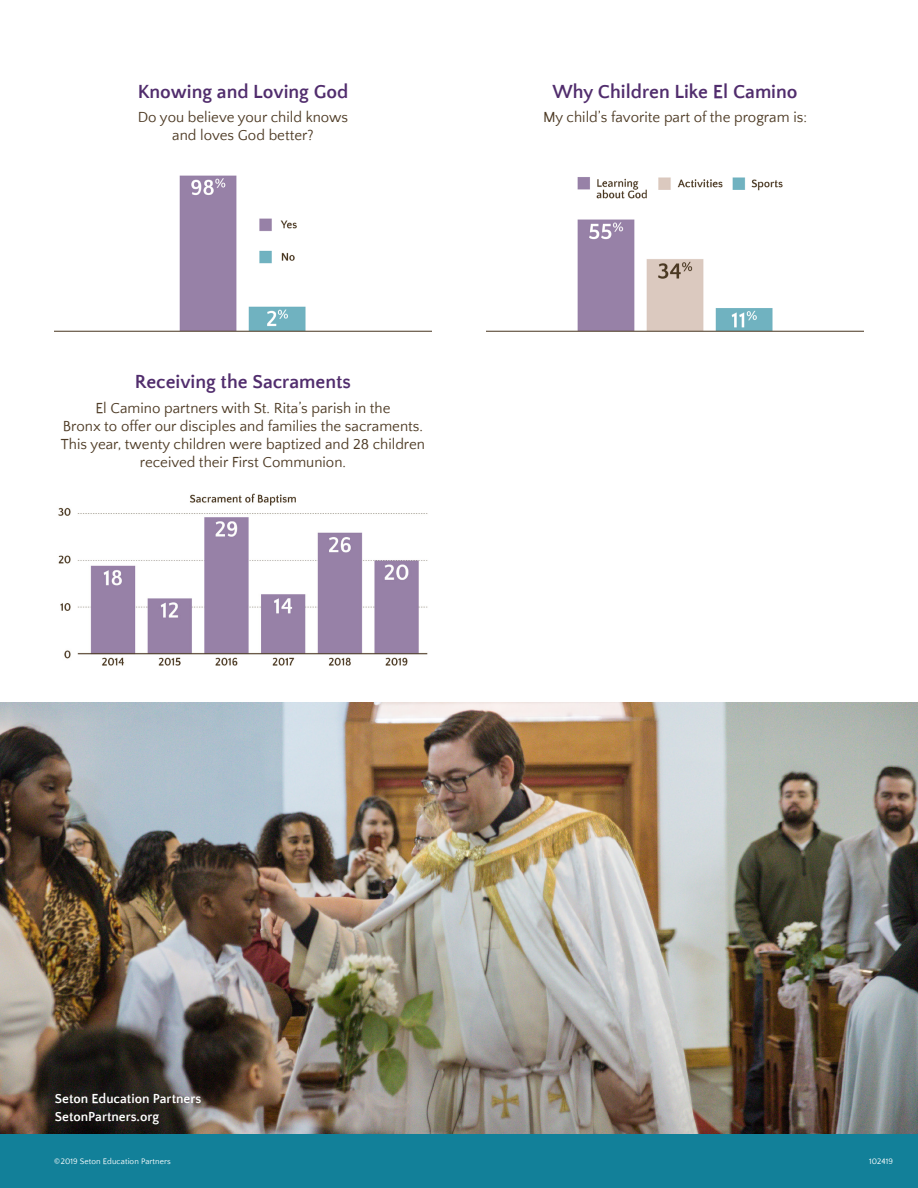
<style>
.page{position:relative;width:918px;height:1188px;background:#fff}
.page>*{position:absolute;margin:0;border:0;box-sizing:border-box;transform-origin:0 0}
.t1{font:700 19.5px "Quattrocento Sans";color:#512d6d}
.t2{font:15px/18px "Quattrocento Sans";color:#4d3a24;text-align:center}
.t3{font:700 13.5px "Quattrocento Sans";color:#fff}
.t4{font:8.25px "Quattrocento Sans";letter-spacing:.01em;color:#fff}
</style>
<div class="page">
<img style="left:0;top:702px;width:918px;height:432px">
<img style="left:54px;top:175px;width:378px;height:157px">
<img style="left:58px;top:493px;width:370px;height:173px">
<img style="left:486px;top:177px;width:378px;height:155px">
<div style="left:0;top:1134px;width:918px;height:54px;background:#128099"></div>
<p class="t1" style="left:138px;top:81px;width:212px">Knowing and Loving God</p>
<p class="t2" style="left:138px;top:109px;width:212px">Do you believe your child knows and loves God better?</p>
<p class="t1" style="left:135px;top:371px;width:218px">Receiving the Sacraments</p>
<p class="t2" style="left:61px;top:399px;width:366px">El Camino partners with St. Rita’s parish in the<br>Bronx to offer our disciples and families the sacraments.<br>This year, twenty children were baptized and 28 children received their First Communion.</p>
<p class="t1" style="left:552px;top:81px;width:247px">Why Children Like El Camino</p>
<p class="t2" style="left:543px;top:109px;width:265px">My child’s favorite part of the program is:</p>
<p class="t3" style="left:55px;top:1092px;width:148px">Seton Education Partners</p>
<p class="t3" style="left:55px;top:1110px;width:106px">SetonPartners.org</p>
<p class="t4" style="left:54px;top:1157px;width:118px">©2019 Seton Education Partners</p>
<p class="t4" style="left:869px;top:1157px;width:25px">102419</p>
</div>
